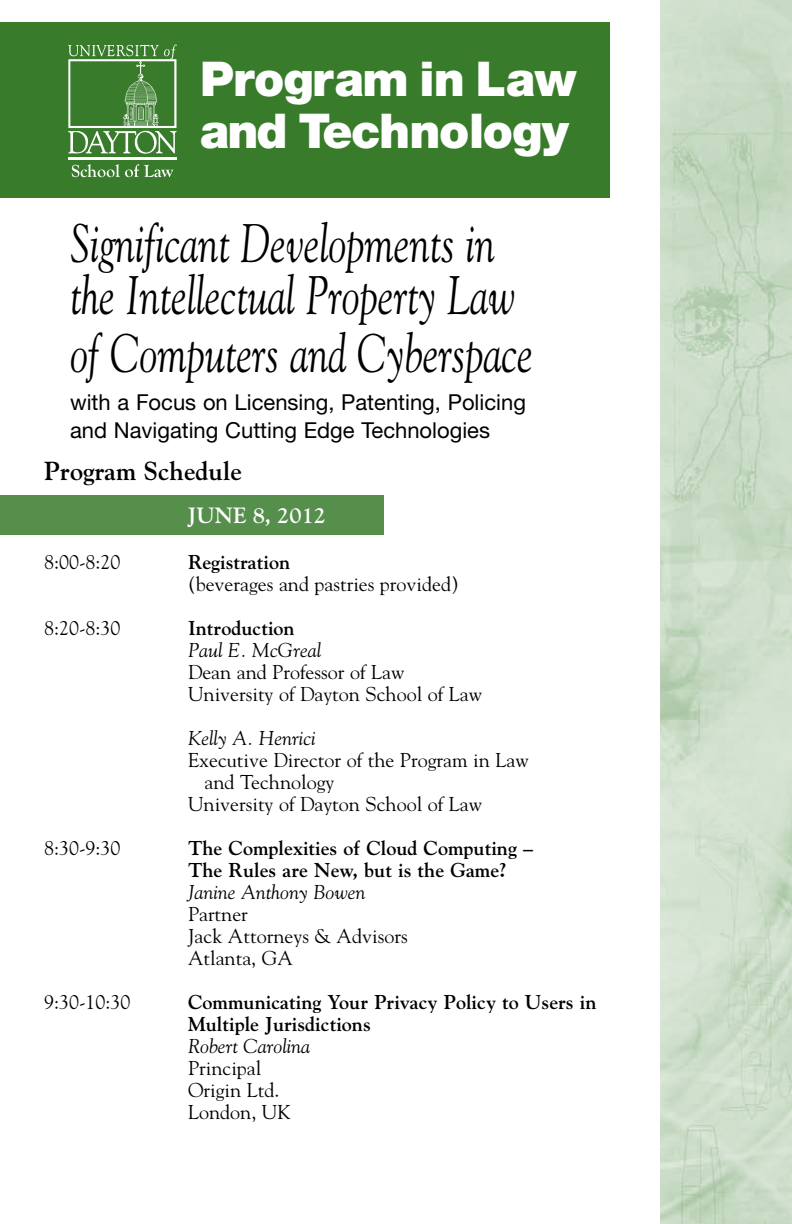
<style>
.page{position:relative;width:792px;height:1224px;background:#fff}
.page>*{position:absolute;margin:0;border:0;box-sizing:border-box;transform-origin:0 0}
.t1{font:italic 54px/52px "Goudy";color:#000;scale:.75 1}
.t2{font:900 48px/52px "Helvetica Neue";letter-spacing:-.01em;color:#fff}
.t3{font:700 26px "Goudy";color:#000}
.t4{font:22px/28px "Helvetica Neue";color:#000}
.t5{font:700 22px "Goudy";color:#fff}
.t6{font:20px/22px "Goudy";color:#000}
.t7{font:700 20px/22px "Goudy";color:#000}
.t8{font:italic 20px "Goudy";color:#000}
</style>
<div class="page">
<div style="left:0;top:495px;width:383px;height:40px;background:#568f4b"></div>
<img style="left:660px;top:0;width:132px;height:1224px">
<div style="left:0;top:22px;width:610px;height:176px;background:#387c2b"></div>
<svg style="left:68px;top:44px;width:109px;height:110px"></svg>
<hr style="left:68px;top:158px;width:108px;height:2px;background:#fff">
<svg style="left:72px;top:164px;width:101px;height:13px"></svg>
<h2 class="t2" style="left:200px;top:53px;width:378px">Program in Law and Technology</h2>
<h1 class="t1" style="left:70px;top:217px;width:595px">Significant Developments in the Intellectual Property Law</h1>
<h1 class="t1" style="left:70px;top:327px;width:619px">of Computers and Cyberspace</h1>
<p class="t4" style="left:70px;top:388px;width:457px">with a Focus on Licensing, Patenting, Policing and Navigating Cutting Edge Technologies</p>
<h3 class="t3" style="left:44px;top:456px;width:199px">Program Schedule</h3>
<p class="t5" style="left:188px;top:502px;width:140px">June 8, 2012</p>
<p class="t6" style="left:44px;top:550px;width:78px">8:00-8:20</p>
<p class="t7" style="left:188px;top:551px;width:104px">Registration</p>
<p class="t6" style="left:188px;top:572px;width:272px">(beverages and pastries provided)</p>
<p class="t6" style="left:44px;top:616px;width:78px">8:20-8:30</p>
<p class="t7" style="left:188px;top:617px;width:108px">Introduction</p>
<p class="t8" style="left:188px;top:638px;width:135px">Paul E. McGreal</p>
<p class="t6" style="left:188px;top:660px;width:296px">Dean and Professor of Law<br>University of Dayton School of Law</p>
<p class="t8" style="left:188px;top:726px;width:129px">Kelly A. Henrici</p>
<p class="t6" style="left:188px;top:748px;width:342px">Executive Director of the Program in Law</p>
<p class="t6" style="left:204px;top:770px;width:131px">and Technology</p>
<p class="t6" style="left:188px;top:792px;width:296px">University of Dayton School of Law</p>
<p class="t6" style="left:44px;top:836px;width:78px">8:30-9:30</p>
<p class="t7" style="left:188px;top:837px;width:347px">The Complexities of Cloud Computing –<br>The Rules are New, but is the Game?</p>
<p class="t8" style="left:188px;top:880px;width:179px">Janine Anthony Bowen</p>
<p class="t6" style="left:188px;top:902px;width:221px">Partner<br>Jack Attorneys &amp; Advisors<br>Atlanta, GA</p>
<p class="t6" style="left:44px;top:990px;width:88px">9:30-10:30</p>
<p class="t7" style="left:188px;top:991px;width:410px">Communicating Your Privacy Policy to Users in<br>Multiple Jurisdictions</p>
<p class="t8" style="left:188px;top:1034px;width:124px">Robert Carolina</p>
<p class="t6" style="left:188px;top:1056px;width:104px">Principal<br>Origin Ltd.<br>London, UK</p>
</div>
